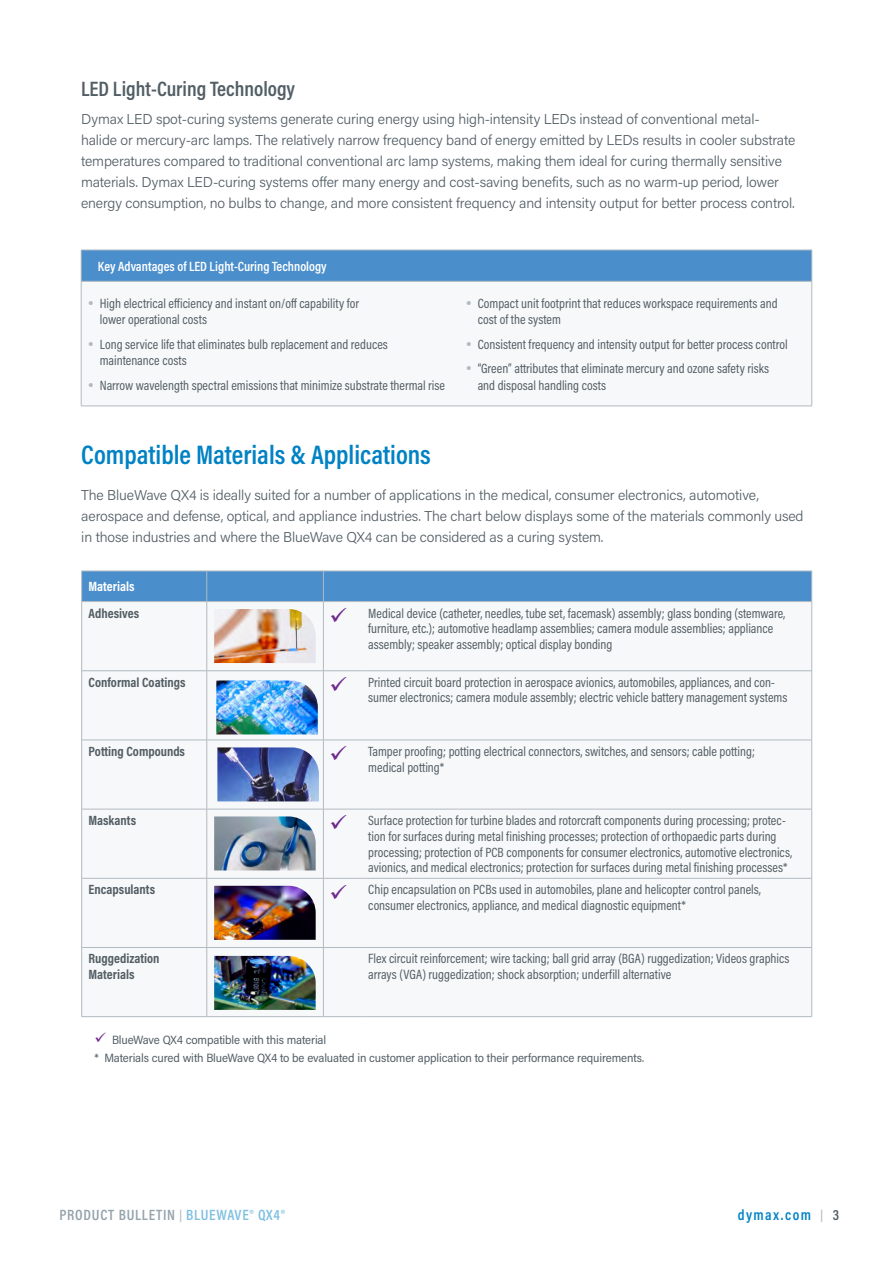
<style>
.page{position:relative;width:893px;height:1263px;background:#fff}
.page>*{position:absolute;margin:0;border:0;box-sizing:border-box;transform-origin:0 0}
.t1{font:600 27px "Acumin Pro Cond";color:#0082c4}
.t2{font:600 21px "Acumin Pro Cond";color:#525e65}
.t3{font:600 15px "Acumin Pro Cond";letter-spacing:.05em;color:#95a3ab}
.t4{font:600 15px "Acumin Pro Cond";letter-spacing:.1em;color:#0082c4}
.t5{font:300 14.25px/21px "Acumin Pro";letter-spacing:-.01em;color:#525e65}
.t6{font:13.5px/15.8px "Acumin Pro Cond";color:#525e65}
.t7{font:700 13.5px/15.8px "Acumin Pro Cond";color:#525e65}
.t8{font:600 13.5px "Acumin Pro Cond";color:#fff}
.t9{font:700 13.5px "Acumin Pro Cond";color:#fff}
.t10{font:12px/18.5px "Acumin Pro Semi Cond";letter-spacing:-.01em;color:#525e65}
.s1{color:#6e2a8d}
.s2{font-size:12px;color:#b1bac0}
.s3{color:#80c0e1}
.s4{color:#525e65}
</style>
<div class="page">
<div style="left:81px;top:250px;width:731px;height:31px;background:#4a8ecc"></div>
<svg style="left:82px;top:405px;width:729px;height:1px"></svg>
<hr style="left:81px;top:281px;width:378px;height:1px;background:#b1bac0">
<hr style="left:459px;top:281px;width:353px;height:1px;background:#b1bac0">
<hr style="left:81px;top:406px;width:378px;height:1px;background:#b1bac0">
<hr style="left:459px;top:406px;width:353px;height:1px;background:#b1bac0">
<hr style="left:81px;top:250px;width:378px;height:1px;background:#b1bac0">
<hr style="left:81px;top:250px;width:1px;height:31px;background:#b1bac0">
<hr style="left:459px;top:250px;width:353px;height:1px;background:#b1bac0">
<hr style="left:81px;top:281px;width:1px;height:125px;background:#b1bac0">
<hr style="left:811px;top:250px;width:1px;height:31px;background:#b1bac0">
<hr style="left:811px;top:281px;width:1px;height:125px;background:#b1bac0">
<div style="left:82px;top:572px;width:729px;height:29px;background:#4a8ecc"></div>
<svg style="left:82px;top:602px;width:729px;height:414px"></svg>
<hr style="left:81px;top:571px;width:126px;height:1px;background:#b1bac0">
<hr style="left:81px;top:571px;width:1px;height:30px;background:#b1bac0">
<hr style="left:207px;top:571px;width:116px;height:1px;background:#b1bac0">
<hr style="left:207px;top:571px;width:1px;height:30px;background:#b1bac0">
<hr style="left:323px;top:571px;width:39px;height:1px;background:#b1bac0">
<hr style="left:323px;top:571px;width:1px;height:30px;background:#b1bac0">
<hr style="left:362px;top:571px;width:450px;height:1px;background:#b1bac0">
<hr style="left:811px;top:571px;width:1px;height:30px;background:#b1bac0">
<hr style="left:81px;top:601px;width:126px;height:1px;background:#b1bac0">
<hr style="left:81px;top:602px;width:1px;height:68px;background:#b1bac0">
<hr style="left:207px;top:601px;width:116px;height:1px;background:#b1bac0">
<hr style="left:207px;top:602px;width:1px;height:68px;background:#b1bac0">
<hr style="left:323px;top:601px;width:39px;height:1px;background:#b1bac0">
<hr style="left:323px;top:602px;width:1px;height:68px;background:#b1bac0">
<hr style="left:362px;top:601px;width:450px;height:1px;background:#b1bac0">
<hr style="left:811px;top:602px;width:1px;height:68px;background:#b1bac0">
<hr style="left:81px;top:670px;width:126px;height:1px;background:#b1bac0">
<hr style="left:81px;top:671px;width:1px;height:69px;background:#b1bac0">
<hr style="left:207px;top:670px;width:116px;height:1px;background:#b1bac0">
<hr style="left:207px;top:671px;width:1px;height:69px;background:#b1bac0">
<hr style="left:323px;top:670px;width:39px;height:1px;background:#b1bac0">
<hr style="left:323px;top:671px;width:1px;height:69px;background:#b1bac0">
<hr style="left:362px;top:670px;width:450px;height:1px;background:#b1bac0">
<hr style="left:811px;top:671px;width:1px;height:69px;background:#b1bac0">
<hr style="left:81px;top:740px;width:126px;height:1px;background:#b1bac0">
<hr style="left:81px;top:740px;width:1px;height:69px;background:#b1bac0">
<hr style="left:207px;top:740px;width:116px;height:1px;background:#b1bac0">
<hr style="left:207px;top:740px;width:1px;height:69px;background:#b1bac0">
<hr style="left:323px;top:740px;width:39px;height:1px;background:#b1bac0">
<hr style="left:323px;top:740px;width:1px;height:69px;background:#b1bac0">
<hr style="left:362px;top:740px;width:450px;height:1px;background:#b1bac0">
<hr style="left:811px;top:740px;width:1px;height:69px;background:#b1bac0">
<hr style="left:81px;top:809px;width:126px;height:1px;background:#b1bac0">
<hr style="left:81px;top:809px;width:1px;height:69px;background:#b1bac0">
<hr style="left:207px;top:809px;width:116px;height:1px;background:#b1bac0">
<hr style="left:207px;top:809px;width:1px;height:69px;background:#b1bac0">
<hr style="left:323px;top:809px;width:39px;height:1px;background:#b1bac0">
<hr style="left:323px;top:809px;width:1px;height:69px;background:#b1bac0">
<hr style="left:362px;top:809px;width:450px;height:1px;background:#b1bac0">
<hr style="left:811px;top:809px;width:1px;height:69px;background:#b1bac0">
<hr style="left:81px;top:878px;width:126px;height:1px;background:#b1bac0">
<hr style="left:81px;top:878px;width:1px;height:69px;background:#b1bac0">
<hr style="left:207px;top:878px;width:116px;height:1px;background:#b1bac0">
<hr style="left:207px;top:878px;width:1px;height:69px;background:#b1bac0">
<hr style="left:323px;top:878px;width:39px;height:1px;background:#b1bac0">
<hr style="left:323px;top:878px;width:1px;height:69px;background:#b1bac0">
<hr style="left:362px;top:878px;width:450px;height:1px;background:#b1bac0">
<hr style="left:811px;top:878px;width:1px;height:69px;background:#b1bac0">
<hr style="left:81px;top:947px;width:126px;height:1px;background:#b1bac0">
<hr style="left:81px;top:948px;width:1px;height:68px;background:#b1bac0">
<hr style="left:207px;top:947px;width:116px;height:1px;background:#b1bac0">
<hr style="left:207px;top:948px;width:1px;height:68px;background:#b1bac0">
<hr style="left:323px;top:947px;width:39px;height:1px;background:#b1bac0">
<hr style="left:323px;top:948px;width:1px;height:68px;background:#b1bac0">
<hr style="left:362px;top:947px;width:450px;height:1px;background:#b1bac0">
<hr style="left:811px;top:948px;width:1px;height:68px;background:#b1bac0">
<hr style="left:81px;top:1016px;width:126px;height:1px;background:#b1bac0">
<hr style="left:207px;top:1016px;width:116px;height:1px;background:#b1bac0">
<hr style="left:323px;top:1016px;width:39px;height:1px;background:#b1bac0">
<hr style="left:362px;top:1016px;width:450px;height:1px;background:#b1bac0">
<img style="left:214px;top:609px;width:102px;height:54px">
<img style="left:216px;top:680px;width:102px;height:54px">
<img style="left:217px;top:747px;width:102px;height:54px">
<img style="left:214px;top:816px;width:102px;height:54px">
<img style="left:214px;top:886px;width:102px;height:54px">
<img style="left:214px;top:956px;width:102px;height:54px">
<h2 class="t2" style="left:81px;top:75px;width:216px">LED Light-Curing Technology</h2>
<p class="t5" style="left:81px;top:108px;width:716px">Dymax LED spot-curing systems generate curing energy using high-intensity LEDs instead of conventional metal&shy;halide or mercury-arc lamps. The relatively narrow frequency band of energy emitted by LEDs results in cooler substrate temperatures compared to traditional conventional arc lamp systems, making them ideal for curing thermally sensitive materials. Dymax LED-curing systems offer many energy and cost-saving benefits, such as no warm-up period, lower energy consumption, no bulbs to change, and more consistent frequency and intensity output for better process control.</p>
<p class="t8" style="left:98px;top:257px;width:230px">Key Advantages of LED Light-Curing Technology</p>
<p class="t6" style="left:100px;top:294px;width:261px;line-height:16.5px">High electrical efficiency and instant on/off capability for lower operational costs</p>
<p class="t6" style="left:100px;top:335px;width:290px;line-height:16.5px">Long service life that eliminates bulb replacement and reduces maintenance costs</p>
<p class="t6" style="left:100px;top:377px;width:347px">Narrow wavelength spectral emissions that minimize substrate thermal rise</p>
<h1 class="t1" style="left:81px;top:437px;width:351px">Compatible Materials &amp; Applications</h1>
<p class="t6" style="left:478px;top:294px;width:301px;line-height:16.5px">Compact unit footprint that reduces workspace requirements and cost of the system</p>
<p class="t6" style="left:478px;top:331px;width:312px;line-height:24.5px">Consistent frequency and intensity output for better process control “Green” attributes that eliminate mercury and ozone safety risks</p>
<p class="t6" style="left:478px;top:377px;width:130px">and disposal handling costs</p>
<p class="t5" style="left:81px;top:483px;width:724px">The BlueWave QX4 is ideally suited for a number of applications in the medical, consumer electronics, automotive, aerospace and defense, optical, and appliance industries. The chart below displays some of the materials commonly used in those industries and where the BlueWave QX4 can be considered as a curing system.</p>
<p class="t9" style="left:89px;top:578px;width:47px">Materials</p>
<p class="t7" style="left:89px;top:605px;width:52px">Adhesives</p>
<p class="t6" style="left:368px;top:605px;width:418px;text-indent:-39px"><span class="s1">✓</span> Medical device (catheter, needles, tube set, facemask) assembly; glass bonding (stemware, furniture, etc.); automotive headlamp assemblies; camera module assemblies; appliance assembly; speaker assembly; optical display bonding</p>
<p class="t7" style="left:89px;top:674px;width:98px">Conformal Coatings</p>
<p class="t6" style="left:368px;top:674px;width:421px;text-indent:-39px"><span class="s1">✓</span> Printed circuit board protection in aerospace avionics, automobiles, appliances, and con&shy;sumer electronics; camera module assembly; electric vehicle battery management systems</p>
<p class="t7" style="left:89px;top:743px;width:98px">Potting Compounds</p>
<p class="t6" style="left:368px;top:743px;width:388px;text-indent:-39px"><span class="s1">✓</span> Tamper proofing; potting electrical connectors, switches, and sensors; cable potting; medical potting*</p>
<p class="t7" style="left:89px;top:812px;width:49px">Maskants</p>
<p class="t6" style="left:368px;top:812px;width:425px;text-indent:-39px"><span class="s1">✓</span> Surface protection for turbine blades and rotorcraft components during processing; protec&shy;tion for surfaces during metal finishing processes; protection of orthopaedic parts during processing; protection of PCB components for consumer electronics, automotive electronics, avionics, and medical electronics; protection for surfaces during metal finishing processes*</p>
<p class="t7" style="left:89px;top:881px;width:68px">Encapsulants</p>
<p class="t6" style="left:368px;top:881px;width:394px;text-indent:-39px"><span class="s1">✓</span> Chip encapsulation on PCBs used in automobiles, plane and helicopter control panels, consumer electronics, appliance, and medical diagnostic equipment*</p>
<p class="t7" style="left:89px;top:950px;width:73px">Ruggedization<br>Materials</p>
<p class="t6" style="left:368px;top:950px;width:423px">Flex circuit reinforcement; wire tacking; ball grid array (BGA) ruggedization; Videos graphics arrays (VGA) ruggedization; shock absorption; underfill alternative</p>
<p class="t10" style="left:94px;top:1030px;width:551px"><span class="s1">✓</span> BlueWave QX4 compatible with this material<br>* Materials cured with BlueWave QX4 to be evaluated in customer application to their performance requirements.</p>
<p class="t3" style="left:60px;top:1205px;width:227px">PRODUCT BULLETIN <span class="s2">|</span> <span class="s3">BLUEWAVE® QX4®</span></p>
<p class="t4" style="left:738px;top:1205px;width:103px">dymax.com <span class="s2">|</span> <span class="s4">3</span></p>
</div>
